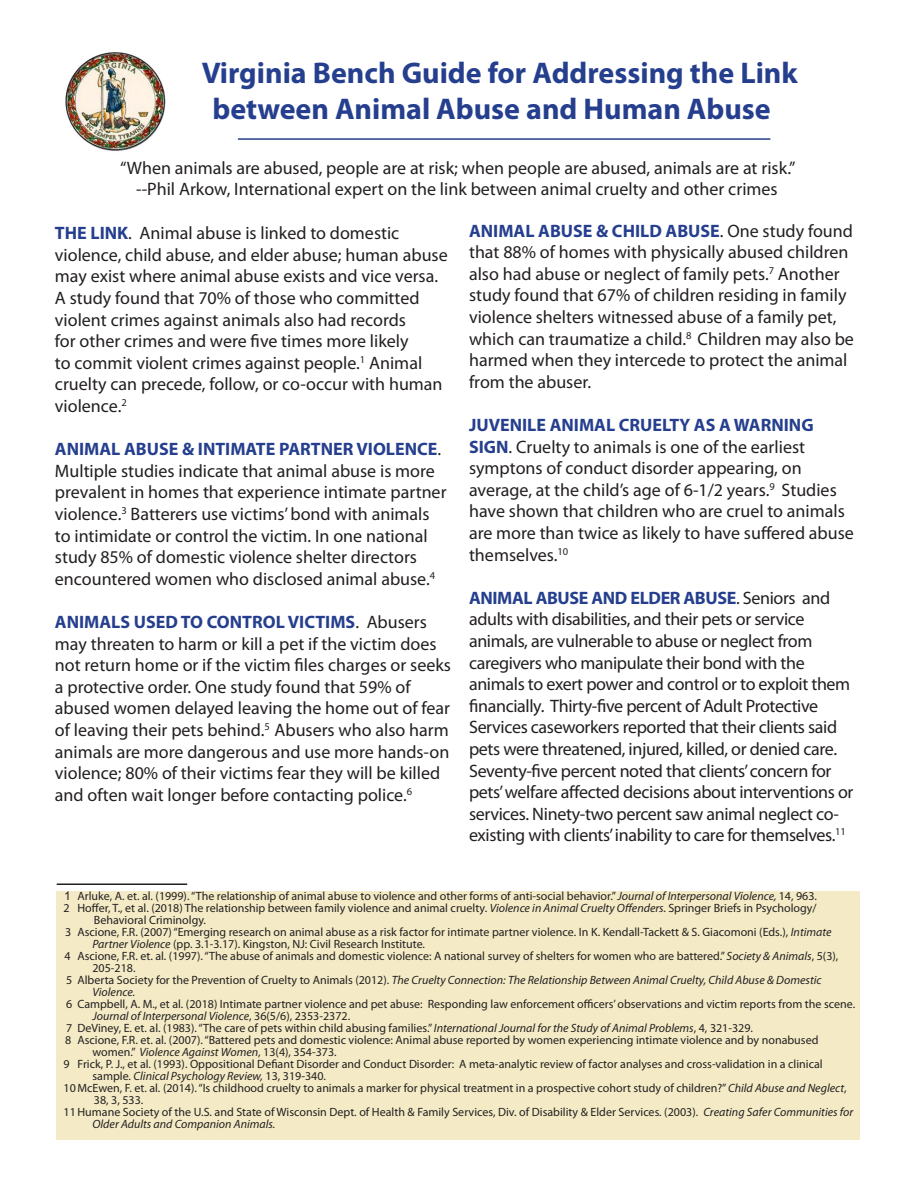
<style>
.page{position:relative;width:918px;height:1188px;background:#fff}
.page>*{position:absolute;margin:0;border:0;box-sizing:border-box;transform-origin:0 0}
.t1{font:700 30px/36px "Myriad Pro";color:#253f8e;text-align:center}
.t2{font:18px/21.6px "Myriad Pro";color:#231f20}
.t3{font:18px/21.6px "Myriad Pro";letter-spacing:-.02em;color:#231f20}
.t4{font:12px "Myriad Pro";color:#231f20}
.t5{font:italic 12px "Myriad Pro";color:#231f20}
.s1{font-weight:700;color:#253f8e}
.s2{font-family:"Arial"}
.s3{font-style:italic}
.s4{font-style:normal}
</style>
<div class="page">
<img style="left:65px;top:52px;width:101px;height:99px">
<hr style="left:238px;top:138px;width:532px;height:2px;background:#253f8e">
<div style="left:56px;top:891px;width:804px;height:248px;background:#f4ebc6"></div>
<hr style="left:57px;top:884px;width:130px;height:1px;background:#231f20">
<h1 class="t1" style="left:202px;top:54px;width:598px">Virginia Bench Guide for Addressing the Link between Animal Abuse and Human Abuse</h1>
<p class="t2" style="left:120px;top:157px;width:677px;text-align:center">“When animals are abused, people are at risk; when people are abused, animals are at risk.” --Phil Arkow, International expert on the link between animal cruelty and other crimes</p>
<p class="t2" style="left:55px;top:222px;width:394px"><span class="s1">THE LINK</span>. Animal abuse is linked to domestic violence, child abuse, and elder abuse; human abuse may exist where animal abuse exists and vice versa.<br>A study found that 70% of those who committed violent crimes against animals also had records<br>for other crimes and were five times more likely<br>to commit violent crimes against people.<sup>1</sup> Animal cruelty can precede, follow, or co-occur with human violence.<sup>2</sup></p>
<p class="t2" style="left:55px;top:438px;width:393px"><span class="s1">ANIMAL ABUSE &amp; INTIMATE PARTNER VIOLENCE</span>.<br>Multiple studies indicate that animal abuse is more prevalent in homes that experience intimate partner violence.<sup>3</sup> Batterers use victims’ bond with animals to intimidate or control the victim. In one national study 85% of domestic violence shelter directors encountered women who disclosed animal abuse.<sup>4</sup></p>
<p class="t2" style="left:55px;top:611px;width:397px"><span class="s1">ANIMALS USED TO CONTROL VICTIMS</span>. Abusers may threaten to harm or kill a pet if the victim does not return home or if the victim files charges or seeks a protective order. One study found that 59% of abused women delayed leaving the home out of fear of leaving their pets behind.<sup>5</sup> Abusers who also harm animals are more dangerous and use more hands-on violence; 80% of their victims fear they will be killed and often wait longer before contacting police.<sup>6</sup></p>
<p class="t2" style="left:469px;top:219px;width:386px"><span class="s1">ANIMAL ABUSE &amp; CHILD ABUSE</span>. One study found that 88% of homes with physically abused children also had abuse or neglect of family pets.<sup>7</sup> Another study found that 67% of children residing in family violence shelters witnessed abuse of a family pet, which can traumatize a child.<sup>8</sup> Children may also be harmed when they intercede to protect the animal from the abuser.</p>
<p class="t2" style="left:469px;top:414px;width:386px"><span class="s1">JUVENILE ANIMAL CRUELTY AS A WARNING SIGN</span>. Cruelty to animals is one of the earliest symptons of conduct disorder appearing, on average, at the child’s age of 6-1/2 years.<sup>9</sup> Studies have shown that children who are cruel to animals are more than twice as likely to have suffered abuse themselves.<sup>10</sup></p>
<p class="t3" style="left:469px;top:587px;width:386px"><span class="s1">ANIMAL ABUSE AND ELDER ABUSE</span>. Seniors and adults with disabilities, and their pets or service animals, are vulnerable to abuse or neglect from caregivers who manipulate their bond with the animals to exert power and control or to exploit them financially. Thirty-five percent of Adult Protective Services caseworkers reported that their clients said pets were threatened, injured, killed, or denied care.<br>Seventy-five percent noted that clients’ concern for pets’ welfare affected decisions about interventions or services. Ninety-two percent saw animal neglect co&shy;existing with clients’ inability to care for themselves.<sup>11</sup></p>
<p class="t4" style="left:64px;top:889px;width:754px"><span class="s2">1</span> Arluke, A. et. al. (1999). “The relationship of animal abuse to violence and other forms of anti-social behavior.” <span class="s3">Journal of Interpersonal Violence,</span> 14, 963.</p>
<p class="t4" style="left:64px;top:901px;width:755px">2 Hoffer, T., et al. (2018) The relationship between family violence and animal cruelty. <span class="s3">Violence in Animal Cruelty Offenders.</span> Springer Briefs in Psychology/</p>
<p class="t4" style="left:94px;top:913px;width:114px">Behavioral Criminolgy.</p>
<p class="t4" style="left:65px;top:925px;width:768px">3 Ascione, F.R. (2007) “Emerging research on animal abuse as a risk factor for intimate partner violence. In K. Kendall-Tackett &amp; S. Giacomoni (Eds.), <span class="s3">Intimate</span></p>
<p class="t4" style="left:92px;top:937px;width:334px"><span class="s3">Partner Violence</span> (pp. 3.1-3.17). Kingston, NJ: Civil Research Institute.</p>
<p class="t4" style="left:64px;top:949px;width:776px">4 Ascione, F.R. et. al. (1997). “The abuse of animals and domestic violence: A national survey of shelters for women who are battered.” <span class="s3">Society &amp; Animals</span>, 5(3),</p>
<p class="t4" style="left:92px;top:961px;width:45px">205-218.</p>
<p class="t5" style="left:66px;top:973px;width:757px"><span class="s4">5 Alberta Society for the Prevention of Cruelty to Animals (2012).</span> The Cruelty Connection: The Relationship Between Animal Cruelty, Child Abuse &amp; Domestic</p>
<p class="t5" style="left:92px;top:985px;width:44px">Violence.</p>
<p class="t4" style="left:66px;top:997px;width:791px">6 Campbell, A. M., et al. (2018) Intimate partner violence and pet abuse: Responding law enforcement officers’ observations and victim reports from the scene.</p>
<p class="t5" style="left:92px;top:1009px;width:259px">Journal of Interpersonal Violence<span class="s4">, 36(5/6), 2353-2372.</span></p>
<p class="t4" style="left:66px;top:1021px;width:689px">7 DeViney, E. et. al. (1983). “The care of pets within child abusing families.” <span class="s3">International Journal for the Study of Animal Problems</span>, 4, 321-329.</p>
<p class="t4" style="left:65px;top:1033px;width:755px">8 Ascione, F.R. et. al. (2007). “Battered pets and domestic violence: Animal abuse reported by women experiencing intimate violence and by nonabused</p>
<p class="t4" style="left:92px;top:1045px;width:246px">women.” <span class="s3">Violence Against Women</span>, 13(4), 354-373.</p>
<p class="t4" style="left:64px;top:1057px;width:761px">9 Frick, P. J., et al. (1993). Oppositional Defiant Disorder and Conduct Disorder: A meta-analytic review of factor analyses and cross-validation in a clinical</p>
<p class="t5" style="left:92px;top:1069px;width:235px"><span class="s4">sample.</span> Clinical Psychology Review, <span class="s4">13, 319-340.</span></p>
<p class="t4" style="left:64px;top:1081px;width:785px">10 McEwen, F. et. al. (2014). “Is childhood cruelty to animals a marker for physical treatment in a prospective cohort study of children?” <span class="s3">Child Abuse and Neglect</span>,</p>
<p class="t4" style="left:94px;top:1093px;width:51px">38, 3, 533.</p>
<p class="t4" style="left:64px;top:1105px;width:791px">11Humane Society of the U.S. and State of Wisconsin Dept. of Health &amp; Family Services, Div. of Disability &amp; Elder Services. (2003). <span class="s3">Creating Safer Communities for</span></p>
<p class="t5" style="left:92px;top:1117px;width:184px">Older Adults and Companion Animals.</p>
</div>
